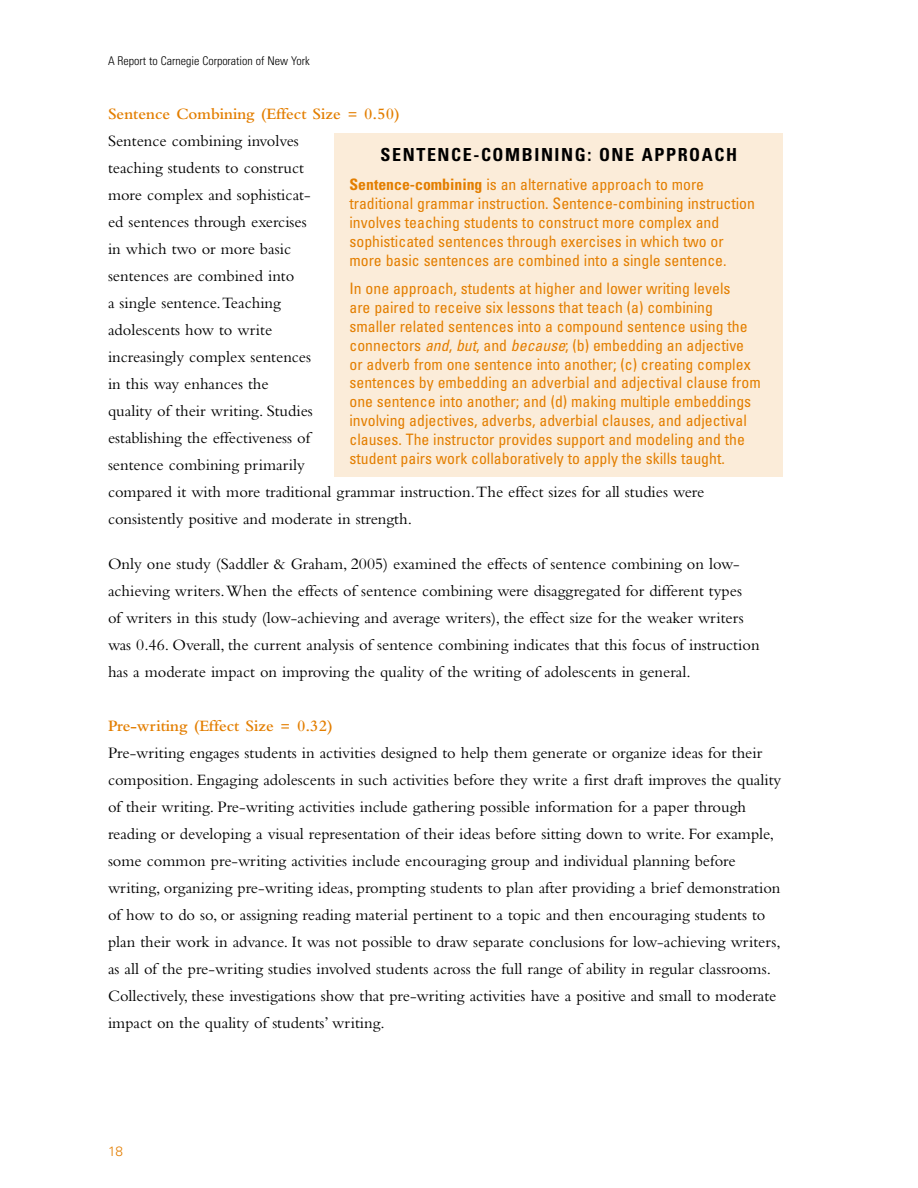
<style>
.page{position:relative;width:918px;height:1188px;background:#fff}
.page>*{position:absolute;margin:0;border:0;box-sizing:border-box;transform-origin:0 0}
.t1{font:700 condensed 18px "Univers";letter-spacing:.09em;color:#000}
.t2{font:16.5px/27px "Bembo";color:#000}
.t3{font:600 16.5px "Bembo";color:#e37e00}
.t4{font:condensed 15.75px/18.9px "Univers";color:#e37e00}
.t5{font:300 13.5px "Univers";color:#e37e00}
.t6{font:300 condensed 12px "Univers";color:#000}
.s1{font-weight:700}
.s2{font-style:italic}
</style>
<div class="page">
<div style="left:334px;top:134px;width:449px;height:343px;background:#fbecd9"></div>
<p class="t6" style="left:108px;top:56px;width:203px">A Report to Carnegie Corporation of New York</p>
<p class="t3" style="left:108px;top:108px;width:293px">Sentence Combining (Effect Size = 0.50)</p>
<p class="t2" style="left:108px;top:129px;width:598px">Sentence combining involves<br>teaching students to construct<br>more complex and sophisticat-<br>ed sentences through exercises<br>in which two or more basic<br>sentences are combined into<br>a single sentence.Teaching<br>adolescents how to write<br>increasingly complex sentences<br>in this way enhances the<br>quality of their writing. Studies<br>establishing the effectiveness of<br>sentence combining primarily<br>compared it with more traditional grammar instruction.The effect sizes for all studies were consistently positive and moderate in strength.</p>
<p class="t2" style="left:108px;top:552px;width:653px">Only one study (Saddler &amp; Graham, 2005) examined the effects of sentence combining on low&shy;achieving writers.When the effects of sentence combining were disaggregated for different types<br>of writers in this study (low-achieving and average writers), the effect size for the weaker writers was 0.46. Overall, the current analysis of sentence combining indicates that this focus of instruction has a moderate impact on improving the quality of the writing of adolescents in general.</p>
<p class="t3" style="left:108px;top:720px;width:226px">Pre-writing (Effect Size = 0.32)</p>
<p class="t2" style="left:108px;top:741px;width:675px">Pre-writing engages students in activities designed to help them generate or organize ideas for their composition. Engaging adolescents in such activities before they write a first draft improves the quality of their writing. Pre-writing activities include gathering possible information for a paper through reading or developing a visual representation of their ideas before sitting down to write. For example, some common pre-writing activities include encouraging group and individual planning before writing, organizing pre-writing ideas, prompting students to plan after providing a brief demonstration of how to do so, or assigning reading material pertinent to a topic and then encouraging students to plan their work in advance. It was not possible to draw separate conclusions for low-achieving writers, as all of the pre-writing studies involved students across the full range of ability in regular classrooms.<br>Collectively, these investigations show that pre-writing activities have a positive and small to moderate impact on the quality of students’ writing.</p>
<p class="t1" style="left:381px;top:148px;width:358px">SENTENCE-COMBINING: ONE APPROACH</p>
<p class="t4" style="left:350px;top:177px;width:407px"><span class="s1">Sentence-combining</span> is an alternative approach to more traditional grammar instruction. Sentence-combining instruction involves teaching students to construct more complex and sophisticated sentences through exercises in which two or more basic sentences are combined into a single sentence.</p>
<p class="t4" style="left:349px;top:280px;width:413px">In one approach, students at higher and lower writing levels<br>are paired to receive six lessons that teach (a) combining smaller related sentences into a compound sentence using the connectors <span class="s2">and</span>, <span class="s2">but</span>, and <span class="s2">because</span>; (b) embedding an adjective or adverb from one sentence into another; (c) creating complex sentences by embedding an adverbial and adjectival clause from one sentence into another; and (d) making multiple embeddings involving adjectives, adverbs, adverbial clauses, and adjectival clauses. The instructor provides support and modeling and the student pairs work collaboratively to apply the skills taught.</p>
<p class="t5" style="left:108px;top:1147px;width:17px">18</p>
</div>
